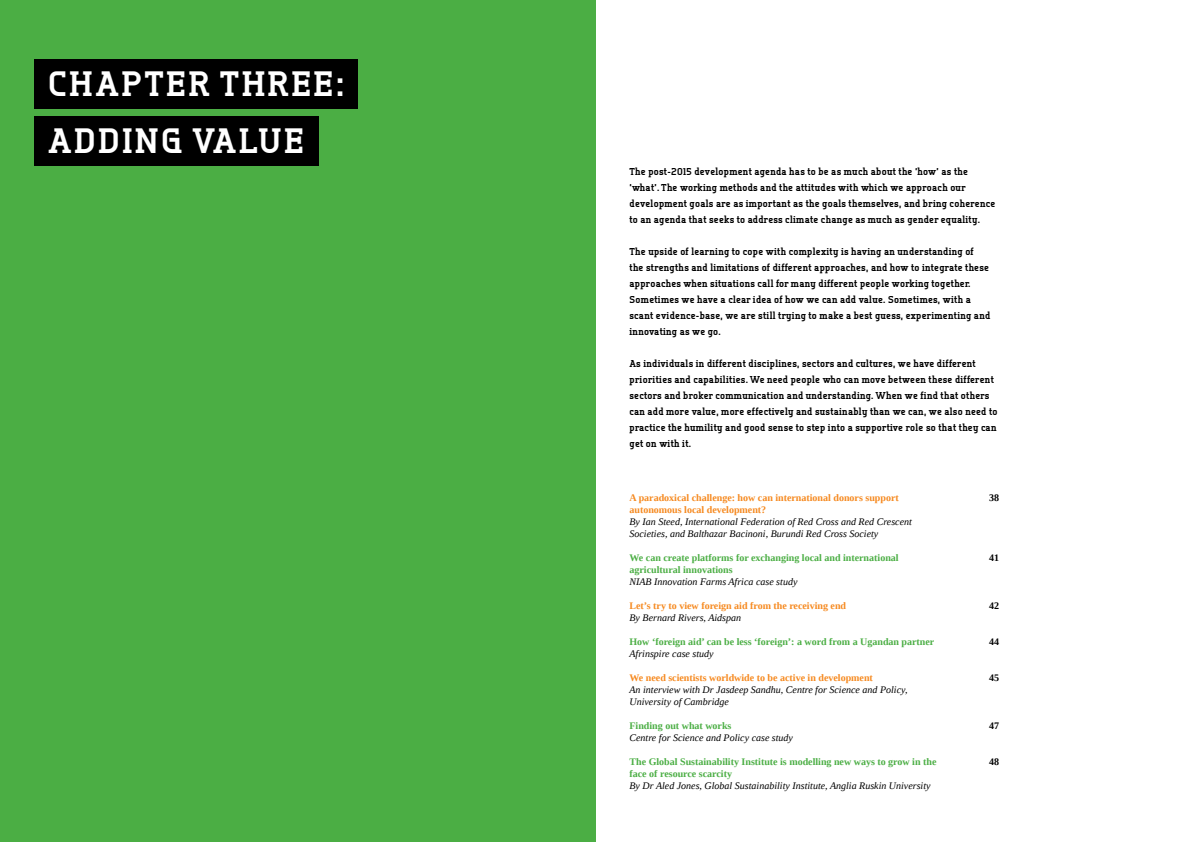
<style>
.page{position:relative;width:1191px;height:842px;background:#fff}
.page>*{position:absolute;margin:0;border:0;box-sizing:border-box;transform-origin:0 0}
.t1{font:800 35.2px/56.4px "Tertre";letter-spacing:.08em;color:#fff}
.t2{font:800 10px/16px "Tertre";letter-spacing:.03em;color:#000}
.t3{font:italic 10px/12px "Liberation Serif";color:#000}
.t4{font:700 10px/12px "Liberation Serif";color:#4bae44}
.t5{font:700 10px/12px "Liberation Serif";color:#f6891f}
.t6{font:700 10px "Liberation Serif";color:#000}
</style>
<div class="page">
<div style="left:0;top:0;width:595px;height:842px;background:#4bae44"></div>
<div style="left:34px;top:59px;width:324px;height:50px;background:#000"></div>
<div style="left:34px;top:116px;width:285px;height:50px;background:#000"></div>
<h1 class="t1" style="left:48px;top:55px;width:298px">CHAPTER THREE:<br>ADDING VALUE</h1>
<p class="t2" style="left:629px;top:163px;width:367px">The post-2015 development agenda has to be as much about the ‘how’ as the ‘what’. The working methods and the attitudes with which we approach our development goals are as important as the goals themselves, and bring coherence to an agenda that seeks to address climate change as much as gender equality.</p>
<p class="t2" style="left:629px;top:243px;width:362px">The upside of learning to cope with complexity is having an understanding of the strengths and limitations of different approaches, and how to integrate these approaches when situations call for many different people working together.<br>Sometimes we have a clear idea of how we can add value. Sometimes, with a scant evidence-base, we are still trying to make a best guess, experimenting and innovating as we go.</p>
<p class="t2" style="left:629px;top:355px;width:369px">As individuals in different disciplines, sectors and cultures, we have different priorities and capabilities. We need people who can move between these different sectors and broker communication and understanding. When we find that others can add more value, more effectively and sustainably than we can, we also need to practice the humility and good sense to step into a supportive role so that they can get on with it.</p>
<p class="t5" style="left:629px;top:492px;width:271px">A paradoxical challenge: how can international donors support autonomous local development?</p>
<p class="t3" style="left:629px;top:516px;width:284px">By Ian Steed, International Federation of Red Cross and Red Crescent<br>Societies, and Balthazar Bacinoni, Burundi Red Cross Society</p>
<p class="t4" style="left:629px;top:552px;width:271px">We can create platforms for exchanging local and international agricultural innovations</p>
<p class="t3" style="left:629px;top:576px;width:169px">NIAB Innovation Farms Africa case study</p>
<p class="t5" style="left:629px;top:600px;width:218px">Let’s try to view foreign aid from the receiving end</p>
<p class="t3" style="left:629px;top:612px;width:113px">By Bernard Rivers, Aidspan</p>
<p class="t4" style="left:629px;top:636px;width:306px">How ‘foreign aid’ can be less ‘foreign’: a word from a Ugandan partner</p>
<p class="t3" style="left:629px;top:648px;width:86px">Afrinspire case study</p>
<p class="t5" style="left:629px;top:672px;width:245px">We need scientists worldwide to be active in development</p>
<p class="t3" style="left:629px;top:684px;width:279px">An interview with Dr Jasdeep Sandhu, Centre for Science and Policy,<br>University of Cambridge</p>
<p class="t4" style="left:629px;top:720px;width:103px">Finding out what works</p>
<p class="t3" style="left:629px;top:732px;width:165px">Centre for Science and Policy case study</p>
<p class="t4" style="left:629px;top:756px;width:308px">The Global Sustainability Institute is modelling new ways to grow in the face of resource scarcity</p>
<p class="t3" style="left:629px;top:780px;width:302px">By Dr Aled Jones, Global Sustainability Institute, Anglia Ruskin University</p>
<p class="t6" style="left:989px;top:491px;width:11px">38</p>
<p class="t6" style="left:989px;top:551px;width:11px">41</p>
<p class="t6" style="left:989px;top:599px;width:11px">42</p>
<p class="t6" style="left:989px;top:635px;width:11px">44</p>
<p class="t6" style="left:989px;top:671px;width:11px">45</p>
<p class="t6" style="left:989px;top:719px;width:11px">47</p>
<p class="t6" style="left:989px;top:755px;width:11px">48</p>
</div>
